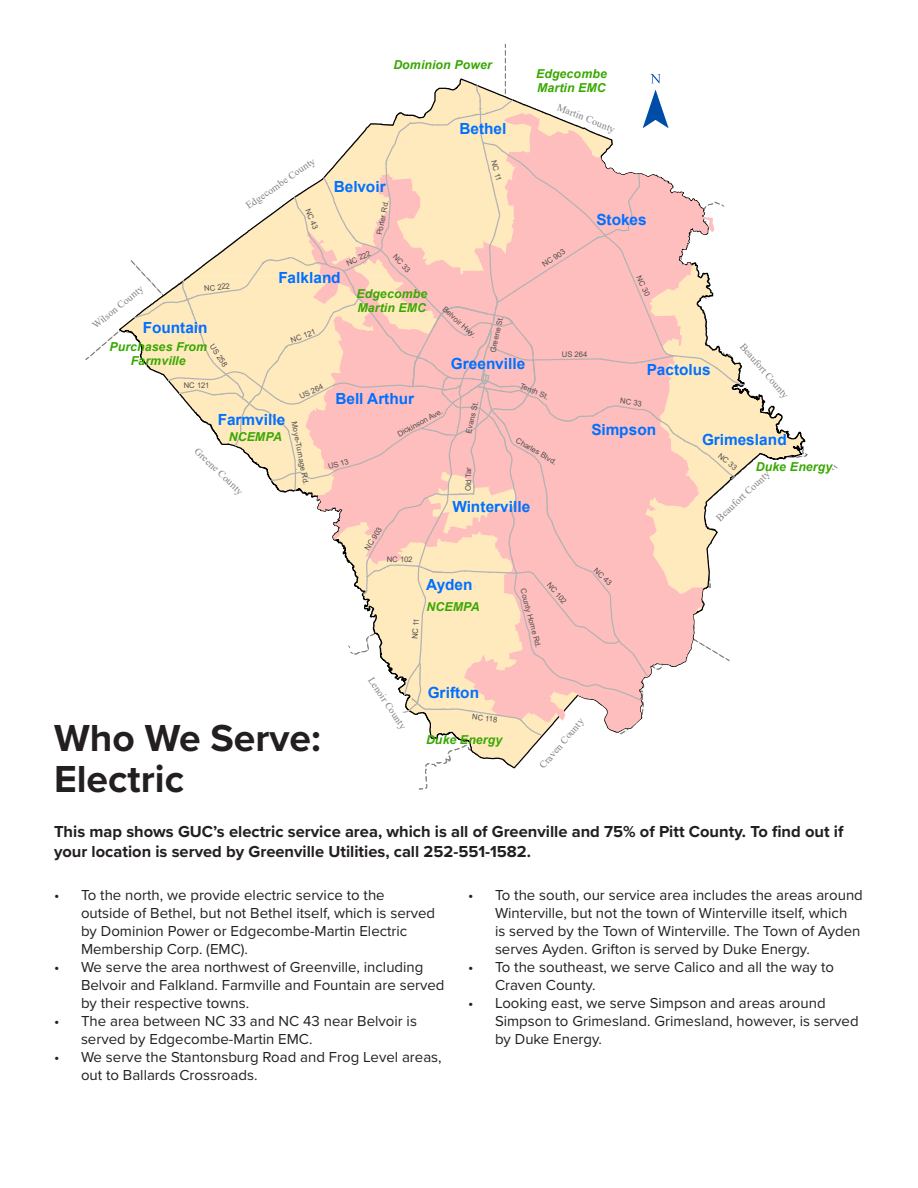
<style>
.page{position:relative;width:918px;height:1188px;background:#fff}
.page>*{position:absolute;margin:0;border:0;box-sizing:border-box;transform-origin:0 0}
.t1{font:78.75px "ESRI North";color:#004da8}
.t2{font:700 39px "Proxima Nova";color:#231f20}
.t3{font:700 16.5px/19.8px "Proxima Nova";color:#231f20}
.t4{font:700 15.3px "Arial";color:#0070ff}
.t5{font:15px/18px "Proxima Nova";color:#231f20}
.t6{font:italic 700 12.3px/14.4px "Arial";letter-spacing:.01em;color:#38a800}
.t7{font:10.2px "Times New Roman";color:#828282}
.t8{font:7.65px "Arial";color:#4e4e4e}
</style>
<div class="page">
<svg style="left:85px;top:50px;width:723px;height:739px"></svg>
<p class="t6" style="left:393px;top:58px;width:100px">Dominion Power</p>
<p class="t4" style="left:459px;top:118px;width:49px">Bethel</p>
<p class="t7" style="left:243px;top:201px;width:83px;rotate:-35deg">Edgecombe County</p>
<p class="t8" style="left:499px;top:159px;width:23px;rotate:75deg">NC 11</p>
<p class="t4" style="left:334px;top:176px;width:54px">Belvoir</p>
<p class="t8" style="left:374px;top:234px;width:37px;rotate:-79deg">Porter Rd.</p>
<p class="t8" style="left:313px;top:207px;width:23px;rotate:68deg">NC 43</p>
<p class="t6" style="left:536px;top:67px;width:72px">Edgecombe<br>Martin EMC</p>
<p class="t7" style="left:560px;top:100px;width:63px;rotate:21deg">Martin County</p>
<p class="t1" style="left:643px;top:55px;width:27px">¯</p>
<p class="t4" style="left:596px;top:209px;width:52px">Stokes</p>
<p class="t8" style="left:540px;top:261px;width:27px;rotate:-34deg">NC 903</p>
<p class="t8" style="left:345px;top:259px;width:27px;rotate:-26deg">NC 222</p>
<p class="t8" style="left:398px;top:252px;width:23px;rotate:48deg">NC 33</p>
<p class="t4" style="left:278px;top:267px;width:64px">Falkland</p>
<p class="t8" style="left:644px;top:274px;width:23px;rotate:65deg">NC 30</p>
<p class="t8" style="left:204px;top:283px;width:27px;rotate:-6deg">NC 222</p>
<p class="t7" style="left:89px;top:321px;width:64px;rotate:-39deg">Wilson County</p>
<p class="t6" style="left:357px;top:287px;width:72px">Edgecombe<br>Martin EMC</p>
<p class="t8" style="left:447px;top:304px;width:44px;rotate:42deg">Belvoir Hwy.</p>
<p class="t8" style="left:488px;top:351px;width:39px;rotate:-77deg">Greene St.</p>
<p class="t4" style="left:143px;top:317px;width:66px">Fountain</p>
<p class="t8" style="left:289px;top:335px;width:27px;rotate:-20deg">NC 121</p>
<p class="t6" style="left:109px;top:340px;width:99px;text-align:center">Purchases From<br>Farmville</p>
<p class="t7" style="left:748px;top:340px;width:71px;rotate:50deg">Beaufort County</p>
<p class="t8" style="left:216px;top:342px;width:27px;rotate:57deg">US 258</p>
<p class="t8" style="left:562px;top:349px;width:27px">US 264</p>
<p class="t4" style="left:451px;top:353px;width:76px">Greenville</p>
<p class="t4" style="left:647px;top:359px;width:65px">Pactolus</p>
<p class="t8" style="left:184px;top:380px;width:27px;rotate:-1deg">NC 121</p>
<p class="t8" style="left:523px;top:380px;width:32px;rotate:23deg">Tenth St.</p>
<p class="t8" style="left:519px;top:435px;width:47px;rotate:30deg">Charles Blvd.</p>
<p class="t8" style="left:298px;top:392px;width:27px;rotate:-26deg">US 264</p>
<p class="t4" style="left:335px;top:388px;width:80px">Bell Arthur</p>
<p class="t8" style="left:621px;top:395px;width:23px;rotate:8deg">NC 33</p>
<p class="t8" style="left:463px;top:432px;width:34px;rotate:-77deg">Evans St.</p>
<p class="t8" style="left:463px;top:491px;width:26px;rotate:-89deg">Old Tar</p>
<p class="t8" style="left:396px;top:430px;width:52px;rotate:-29deg">Dickinson Ave.</p>
<p class="t4" style="left:218px;top:409px;width:69px">Farmville</p>
<p class="t8" style="left:299px;top:421px;width:65px;rotate:79deg">Moye-Turnage Rd.</p>
<p class="t4" style="left:591px;top:419px;width:66px">Simpson</p>
<p class="t6" style="left:229px;top:430px;width:55px">NCEMPA</p>
<p class="t4" style="left:702px;top:429px;width:86px">Grimesland</p>
<p class="t7" style="left:201px;top:444px;width:64px;rotate:43deg">Greene County</p>
<p class="t8" style="left:723px;top:451px;width:23px;rotate:39deg">NC 33</p>
<p class="t8" style="left:327px;top:462px;width:23px;rotate:-17deg">US 13</p>
<p class="t6" style="left:756px;top:460px;width:78px">Duke Energy</p>
<p class="t7" style="left:713px;top:514px;width:71px;rotate:-43deg">Beaufort County</p>
<p class="t4" style="left:453px;top:496px;width:79px">Winterville</p>
<p class="t8" style="left:362px;top:547px;width:27px;rotate:-58deg">NC 903</p>
<p class="t2" style="left:54px;top:709px;width:268px">Who We Serve:</p>
<p class="t2" style="left:54px;top:749px;width:132px">Electric</p>
<p class="t8" style="left:387px;top:554px;width:27px;rotate:1deg">NC 102</p>
<p class="t4" style="left:426px;top:574px;width:48px">Ayden</p>
<p class="t6" style="left:427px;top:600px;width:55px">NCEMPA</p>
<p class="t8" style="left:410px;top:639px;width:23px;rotate:-86deg">NC 11</p>
<p class="t7" style="left:377px;top:674px;width:62px;rotate:57deg">Lenoir County</p>
<p class="t4" style="left:428px;top:682px;width:53px">Grifton</p>
<p class="t8" style="left:473px;top:711px;width:27px;rotate:7deg">NC 118</p>
<p class="t6" style="left:426px;top:733px;width:78px">Duke Energy</p>
<p class="t8" style="left:553px;top:580px;width:27px;rotate:50deg">NC 102</p>
<p class="t8" style="left:528px;top:587px;width:63px;rotate:75deg">County Home Rd.</p>
<p class="t8" style="left:599px;top:565px;width:23px;rotate:44deg">NC 43</p>
<p class="t7" style="left:536px;top:763px;width:64px;rotate:-50deg">Craven County</p>
<p class="t3" style="left:54px;top:822px;width:791px">This map shows GUC’s electric service area, which is all of Greenville and 75% of Pitt County. To find out if your location is served by Greenville Utilities, call 252-551-1582.</p>
<p class="t5" style="left:81px;top:886px;width:356px;text-indent:-27px">• To the north, we provide electric service to the outside of Bethel, but not Bethel itself, which is served by Dominion Power or Edgecombe-Martin Electric Membership Corp. (EMC).</p>
<p class="t5" style="left:81px;top:958px;width:365px;text-indent:-27px">• We serve the area northwest of Greenville, including<br>Belvoir and Falkland. Farmville and Fountain are served by their respective towns.</p>
<p class="t5" style="left:81px;top:1012px;width:337px;text-indent:-27px">• The area between NC 33 and NC 43 near Belvoir is served by Edgecombe-Martin EMC.</p>
<p class="t5" style="left:81px;top:1048px;width:362px;text-indent:-27px">• We serve the Stantonsburg Road and Frog Level areas, out to Ballards Crossroads.</p>
<p class="t5" style="left:495px;top:886px;width:369px;text-indent:-27px">• To the south, our service area includes the areas around Winterville, but not the town of Winterville itself, which<br>is served by the Town of Winterville. The Town of Ayden serves Ayden. Grifton is served by Duke Energy.</p>
<p class="t5" style="left:495px;top:958px;width:341px;text-indent:-27px">• To the southeast, we serve Calico and all the way to<br>Craven County.</p>
<p class="t5" style="left:495px;top:994px;width:365px;text-indent:-27px">• Looking east, we serve Simpson and areas around<br>Simpson to Grimesland. Grimesland, however, is served by Duke Energy.</p>
</div>
